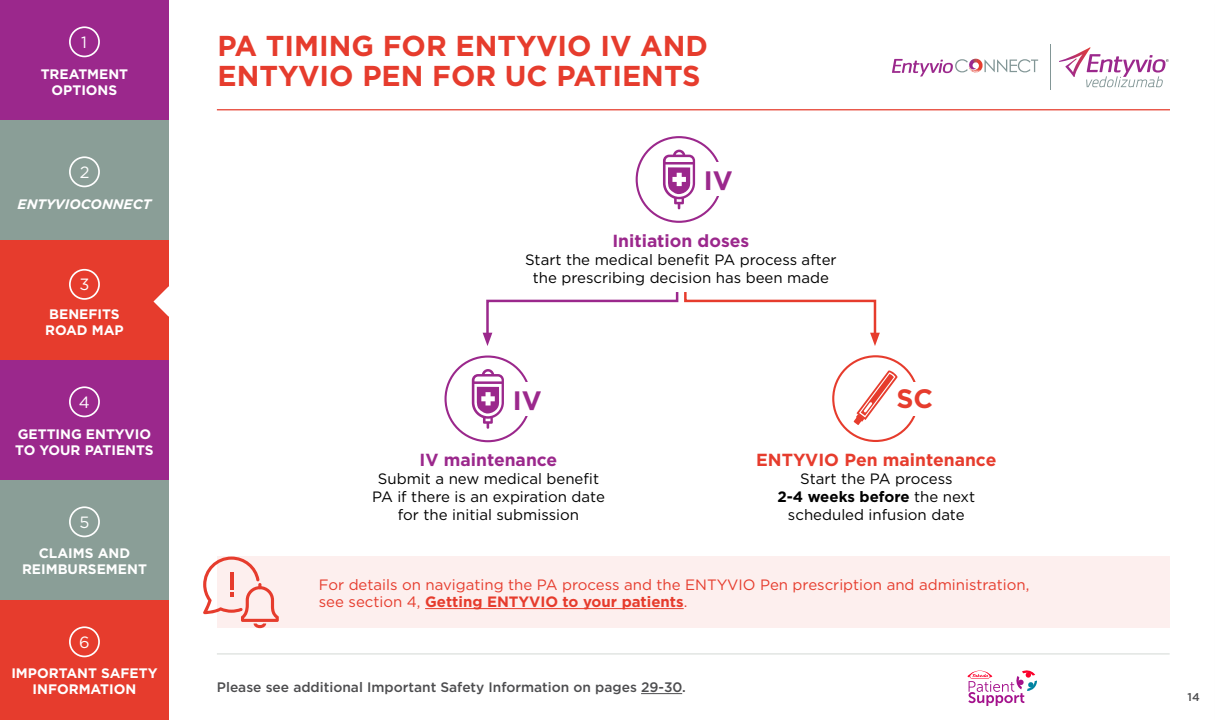
<style>
.page{position:relative;width:1215px;height:720px;background:#fff}
.page>*{position:absolute;margin:0;border:0;box-sizing:border-box;transform-origin:0 0}
.t1{font:700 28.75px/30px "Gotham";color:#e63c2d}
.t2{font:700 26.62px "Gotham";color:#9b288c}
.t3{font:700 26.62px "Gotham";color:#e63c2d}
.t4{font:700 17.5px "Gotham";color:#9b288c}
.t5{font:700 17.5px "Gotham";color:#e63c2d}
.t6{font:16.38px "Gotham";color:#fff}
.t7{font:15px/18px "Gotham";color:#000;text-align:center}
.t8{font:15px/17.5px "Gotham";color:#e63c2d}
.t9{font:700 13.75px/16.5px "Gotham";color:#fff;text-align:center}
.t10{font:500 13.75px "Gotham";color:#4d4d4f}
.t11{font:italic 700 13.75px "Gotham";color:#fff}
.t12{font:500 11.25px "Gotham";color:#4d4d4f}
.s1{font-weight:700}
</style>
<div class="page">
<hr style="left:217px;top:109px;width:953px;height:1px;background:#e63c2d">
<hr style="left:217px;top:653px;width:953px;height:2px;background:#dce0dd">
<div style="left:0;top:120px;width:169px;height:120px;background:#8a9e97"></div>
<div style="left:0;top:240px;width:169px;height:120px;background:#e63c2d"></div>
<div style="left:0;top:360px;width:169px;height:120px;background:#9b288c"></div>
<div style="left:0;top:480px;width:169px;height:120px;background:#8a9e97"></div>
<div style="left:0;top:600px;width:169px;height:120px;background:#e63c2d"></div>
<div style="left:0;top:0;width:169px;height:120px;background:#9b288c"></div>
<div style="left:69px;top:26px;width:31px;height:31px;border:2px solid #fff;border-radius:50%"></div>
<div style="left:69px;top:156px;width:31px;height:31px;border:2px solid #fff;border-radius:50%"></div>
<div style="left:69px;top:269px;width:31px;height:31px;border:2px solid #fff;border-radius:50%"></div>
<div style="left:69px;top:386px;width:31px;height:31px;border:2px solid #fff;border-radius:50%"></div>
<div style="left:69px;top:506px;width:31px;height:31px;border:2px solid #fff;border-radius:50%"></div>
<div style="left:69px;top:626px;width:31px;height:31px;border:2px solid #fff;border-radius:50%"></div>
<svg style="left:967px;top:670px;width:70px;height:36px"></svg>
<svg style="left:1059px;top:47px;width:110px;height:40px"></svg>
<svg style="left:892px;top:59px;width:146px;height:18px"></svg>
<hr style="left:1050px;top:44px;width:1px;height:46px;background:#829696">
<hr style="left:641px;top:693px;width:41px;height:1px;background:#4d4d4f">
<div style="left:636px;top:136px;width:86px;height:87px;border:2px solid #9b288c;border-radius:50%"></div>
<div style="left:703px;top:163px;width:31px;height:33px;background:#fff"></div>
<svg style="left:663px;top:150px;width:32px;height:59px"></svg>
<div style="left:445px;top:356px;width:86px;height:86px;border:2px solid #9b288c;border-radius:50%"></div>
<div style="left:512px;top:382px;width:30px;height:33px;background:#fff"></div>
<svg style="left:472px;top:369px;width:32px;height:60px"></svg>
<div style="left:832px;top:355px;width:87px;height:87px;border:2px solid #e63c2d;border-radius:50%"></div>
<div style="left:900px;top:382px;width:30px;height:33px;background:#fff"></div>
<div style="left:217px;top:557px;width:953px;height:71px;background:#fdefee"></div>
<svg style="left:203px;top:557px;width:76px;height:71px"></svg>
<hr style="left:425px;top:608px;width:259px;height:1px;background:#e63c2d">
<svg style="left:153px;top:286px;width:16px;height:31px"></svg>
<svg style="left:483px;top:292px;width:397px;height:54px"></svg>
<svg style="left:853px;top:370px;width:45px;height:55px"></svg>
<p class="t6" style="left:81px;top:31px;width:7px">1</p>
<p class="t9" style="left:41px;top:66px;width:89px">TREATMENT<br>OPTIONS</p>
<p class="t6" style="left:80px;top:161px;width:11px">2</p>
<p class="t11" style="left:18px;top:195px;width:135px">ENTYVIOCONNECT</p>
<p class="t6" style="left:79px;top:274px;width:12px">3</p>
<p class="t9" style="left:45px;top:306px;width:80px">BENEFITS<br>ROAD MAP</p>
<p class="t6" style="left:79px;top:391px;width:12px">4</p>
<p class="t9" style="left:15px;top:426px;width:140px;text-align:left">GETTING ENTYVIO<br>TO YOUR PATIENTS</p>
<p class="t6" style="left:79px;top:511px;width:11px">5</p>
<p class="t9" style="left:22px;top:544px;width:126px">CLAIMS AND<br>REIMBURSEMENT</p>
<p class="t6" style="left:79px;top:631px;width:12px">6</p>
<p class="t9" style="left:11px;top:664px;width:148px">IMPORTANT SAFETY<br>INFORMATION</p>
<h1 class="t1" style="left:217px;top:31px;width:492px">PA TIMING FOR ENTYVIO IV AND<br>ENTYVIO PEN FOR UC PATIENTS</h1>
<h2 class="t2" style="left:704px;top:163px;width:30px">IV</h2>
<p class="t4" style="left:612px;top:229px;width:138px">Initiation doses</p>
<p class="t7" style="left:525px;top:250px;width:313px">Start the medical benefit PA process after the prescribing decision has been made</p>
<h2 class="t2" style="left:513px;top:382px;width:30px">IV</h2>
<h2 class="t3" style="left:897px;top:381px;width:38px">SC</h2>
<p class="t4" style="left:420px;top:448px;width:139px">IV maintenance</p>
<p class="t7" style="left:372px;top:469px;width:234px">Submit a new medical benefit<br>PA if there is an expiration date for the initial submission</p>
<p class="t5" style="left:756px;top:448px;width:242px">ENTYVIO Pen maintenance</p>
<p class="t7" style="left:777px;top:469px;width:199px">Start the PA process<br><span class="s1">2-4 weeks before</span> the next scheduled infusion date</p>
<p class="t8" style="left:319px;top:575px;width:712px">For details on navigating the PA process and the ENTYVIO Pen prescription and administration, see section 4, <span class="s1">Getting ENTYVIO to your patients</span>.</p>
<p class="t10" style="left:217px;top:678px;width:471px">Please see additional Important Safety Information on pages 29-30.</p>
<p class="t12" style="left:1188px;top:690px;width:14px">14</p>
</div>
